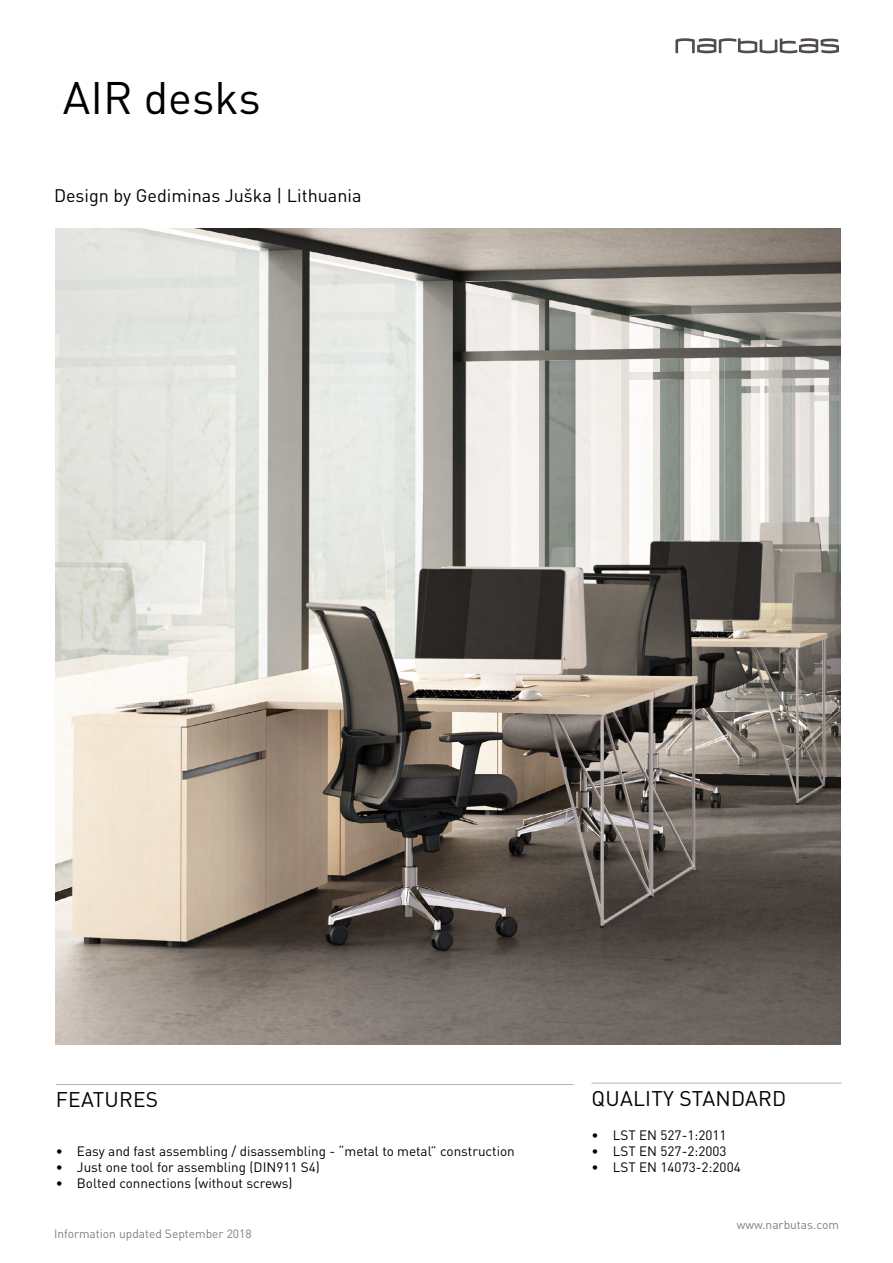
<style>
.page{position:relative;width:893px;height:1263px;background:#fff}
.page>*{position:absolute;margin:0;border:0;box-sizing:border-box;transform-origin:0 0}
.t1{font:45px "DIN Pro";color:#000}
.t2{font:21px "DIN Pro";letter-spacing:.01em;color:#000}
.t3{font:18px "DIN Pro";color:#000}
.t4{font:13.5px "DIN Pro";color:#000}
.t5{font:12px "DIN Pro";color:#808080}
</style>
<div class="page">
<svg style="left:675px;top:38px;width:164px;height:15px"></svg>
<img style="left:55px;top:228px;width:785px;height:817px">
<hr style="left:56px;top:1084px;width:518px;height:1px;background:#b3b3b3">
<hr style="left:591px;top:1083px;width:250px;height:1px;background:#b3b3b3">
<h1 class="t1" style="left:63px;top:67px;width:200px">AIR desks</h1>
<h3 class="t3" style="left:54px;top:183px;width:309px">Design by Gediminas Juška | Lithuania</h3>
<h2 class="t2" style="left:56px;top:1085px;width:104px">FEATURES</h2>
<p class="t4" style="left:56px;top:1142px;width:461px">• Easy and fast assembling / disassembling - “metal to metal” construction</p>
<p class="t4" style="left:56px;top:1158px;width:266px">• Just one tool for assembling (DIN911 S4)</p>
<p class="t4" style="left:56px;top:1174px;width:238px">• Bolted connections (without screws)</p>
<p class="t5" style="left:54px;top:1225px;width:199px">Information updated September 2018</p>
<h2 class="t2" style="left:592px;top:1084px;width:196px">QUALITY STANDARD</h2>
<p class="t4" style="left:591px;top:1125px;width:137px">• LST EN 527-1:2011</p>
<p class="t4" style="left:591px;top:1142px;width:137px">• LST EN 527-2:2003</p>
<p class="t4" style="left:591px;top:1158px;width:151px">• LST EN 14073-2:2004</p>
<p class="t5" style="left:737px;top:1216px;width:104px">www.narbutas.com</p>
</div>
